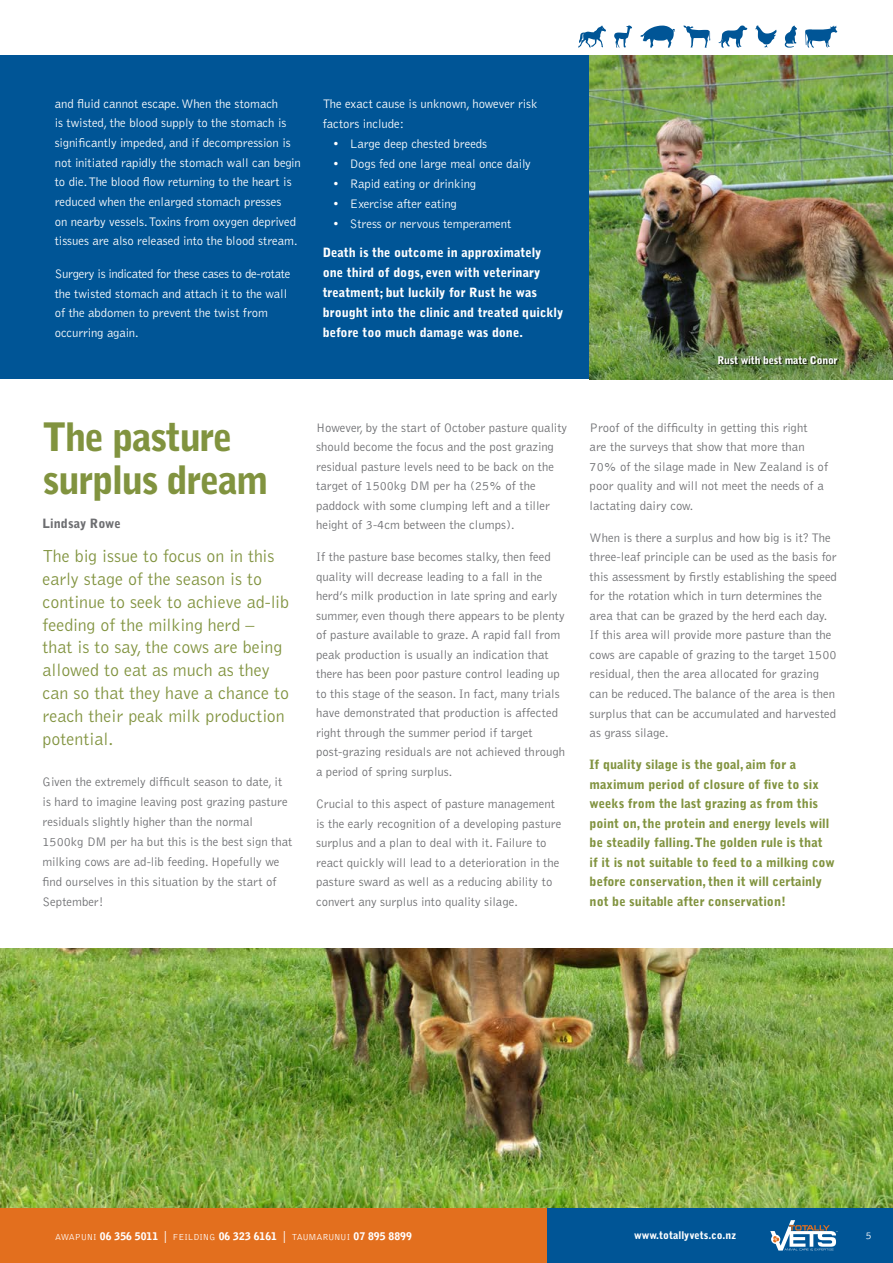
<style>
.page{position:relative;width:893px;height:1263px;background:#fff}
.page>*{position:absolute;margin:0;border:0;box-sizing:border-box;transform-origin:0 0}
.t1{font:900 39px/42.5px "Bell Gothic Std";letter-spacing:-.04em;color:#81933f}
.t2{font:300 18px/23px "Bell Gothic Std";color:#81933f}
.t3{font:300 12.75px/19.5px "Bell Gothic Std";color:#6d6e71}
.t4{font:300 12.75px/19.6px "Bell Gothic Std";letter-spacing:-.005em;color:#fff}
.t5{font:900 12.75px/19.5px "Bell Gothic Std";color:#81933f}
.t6{font:900 12.75px/20.1px "Bell Gothic Std";color:#fff}
.t7{font:900 12.75px "Bell Gothic Std";color:#6d6e71}
.t8{font:900 10.5px "Bell Gothic Std";color:#fff}
.t9{font:900 10.5px "Bell Gothic Std";letter-spacing:-.02em;color:#fff}
.t10{font:300 10.5px "Bell Gothic Std";color:#fff}
.s1{font-weight:300;font-size:9px}
.s2{font-weight:300;font-size:12px}
</style>
<div class="page">
<div style="left:0;top:1208px;width:548px;height:55px;background:#e36f1e"></div>
<div style="left:548px;top:1208px;width:345px;height:55px;background:#005596"></div>
<svg style="left:770px;top:1220px;width:68px;height:30px"></svg>
<div style="left:0;top:55px;width:893px;height:324px;background:#005596"></div>
<svg style="left:683px;top:26px;width:27px;height:22px"></svg>
<svg style="left:614px;top:26px;width:18px;height:22px"></svg>
<svg style="left:718px;top:26px;width:29px;height:22px"></svg>
<svg style="left:785px;top:26px;width:12px;height:22px"></svg>
<svg style="left:805px;top:26px;width:32px;height:22px"></svg>
<svg style="left:755px;top:26px;width:21px;height:22px"></svg>
<svg style="left:640px;top:26px;width:35px;height:22px"></svg>
<svg style="left:578px;top:26px;width:28px;height:22px"></svg>
<img style="left:0;top:948px;width:893px;height:260px">
<img style="left:590px;top:55px;width:303px;height:324px">
<div style="left:719px;top:357px;width:120px;height:8px;background:#000;opacity:.65"></div>
<p class="t4" style="left:55px;top:94px;width:248px">and fluid cannot escape. When the stomach<br>is twisted, the blood supply to the stomach is significantly impeded, and if decompression is not initiated rapidly the stomach wall can begin to die. The blood flow returning to the heart is reduced when the enlarged stomach presses<br>on nearby vessels. Toxins from oxygen deprived tissues are also released into the blood stream.</p>
<p class="t4" style="left:55px;top:264px;width:237px">Surgery is indicated for these cases to de-rotate the twisted stomach and attach it to the wall of the abdomen to prevent the twist from occurring again.</p>
<p class="t4" style="left:323px;top:94px;width:216px;line-height:20.1px">The exact cause is unknown, however risk factors include:</p>
<p class="t4" style="left:333px;top:134px;width:156px">• Large deep chested breeds</p>
<p class="t4" style="left:333px;top:154px;width:200px">• Dogs fed one large meal once daily</p>
<p class="t4" style="left:333px;top:174px;width:145px">• Rapid eating or drinking</p>
<p class="t4" style="left:333px;top:194px;width:126px">• Exercise after eating</p>
<p class="t4" style="left:333px;top:214px;width:180px">• Stress or nervous temperament</p>
<p class="t6" style="left:323px;top:242px;width:242px">Death is the outcome in approximately one third of dogs, even with veterinary treatment; but luckily for Rust he was brought into the clinic and treated quickly before too much damage was done.</p>
<p class="t9" style="left:717px;top:354px;width:122px">Rust with best mate Conor</p>
<h1 class="t1" style="left:43px;top:416px;width:228px">The pasture surplus dream</h1>
<p class="t7" style="left:43px;top:516px;width:80px">Lindsay Rowe</p>
<p class="t2" style="left:43px;top:545px;width:248px">The big issue to focus on in this early stage of the season is to continue to seek to achieve ad-lib feeding of the milking herd –<br>that is to say, the cows are being allowed to eat as much as they can so that they have a chance to reach their peak milk production potential.</p>
<p class="t3" style="left:43px;top:772px;width:252px;line-height:20px">Given the extremely difficult season to date, it is hard to imagine leaving post grazing pasture residuals slightly higher than the normal 1500kg DM per ha but this is the best sign that milking cows are ad-lib feeding. Hopefully we find ourselves in this situation by the start of September!</p>
<p class="t3" style="left:316px;top:418px;width:253px">However, by the start of October pasture quality should become the focus and the post grazing residual pasture levels need to be back on the target of 1500kg DM per ha (25% of the paddock with some clumping left and a tiller height of 3-4cm between the clumps).</p>
<p class="t3" style="left:316px;top:548px;width:251px">If the pasture base becomes stalky, then feed quality will decrease leading to a fall in the herd’s milk production in late spring and early summer, even though there appears to be plenty of pasture available to graze. A rapid fall from peak production is usually an indication that there has been poor pasture control leading up to this stage of the season. In fact, many trials have demonstrated that production is affected right through the summer period if target post-grazing residuals are not achieved through a period of spring surplus.</p>
<p class="t3" style="left:316px;top:794px;width:247px">Crucial to this aspect of pasture management is the early recognition of a developing pasture surplus and a plan to deal with it. Failure to react quickly will lead to a deterioration in the pasture sward as well as a reducing ability to convert any surplus into quality silage.</p>
<p class="t3" style="left:590px;top:418px;width:240px">Proof of the difficulty in getting this right<br>are the surveys that show that more than 70% of the silage made in New Zealand is of poor quality and will not meet the needs of a lactating dairy cow.</p>
<p class="t3" style="left:590px;top:528px;width:249px">When is there a surplus and how big is it? The three-leaf principle can be used as the basis for this assessment by firstly establishing the speed for the rotation which in turn determines the area that can be grazed by the herd each day.<br>If this area will provide more pasture than the cows are capable of grazing to the target 1500 residual, then the area allocated for grazing can be reduced. The balance of the area is then surplus that can be accumulated and harvested as grass silage.</p>
<p class="t5" style="left:590px;top:755px;width:246px">If quality silage is the goal, aim for a maximum period of closure of five to six weeks from the last grazing as from this point on, the protein and energy levels will be steadily falling. The golden rule is that<br>if it is not suitable to feed to a milking cow before conservation, then it will certainly not be suitable after conservation!</p>
<p class="t8" style="left:55px;top:1230px;width:358px"><span class="s1">AWAPUNI</span> 06 356 5011 <span class="s2">|</span> <span class="s1">FEILDING</span> 06 323 6161 <span class="s2">|</span> <span class="s1">TAUMARUNUI</span> 07 895 8899</p>
<p class="t8" style="left:634px;top:1229px;width:103px">www.totallyvets.co.nz</p>
<p class="t10" style="left:866px;top:1230px;width:7px">5</p>
</div>
